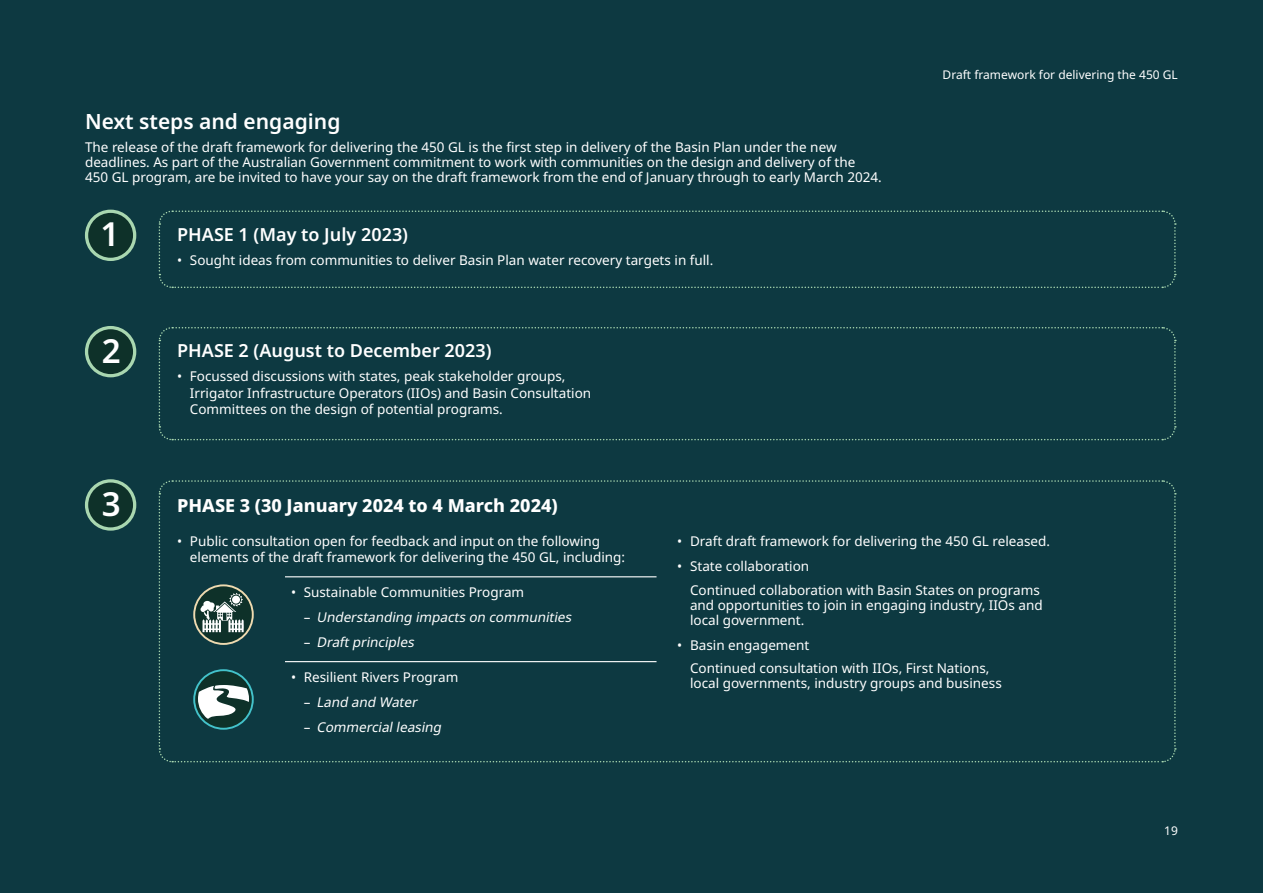
<style>
.page{position:relative;width:1263px;height:893px;background:#0d3941}
.page>*{position:absolute;margin:0;border:0;box-sizing:border-box;transform-origin:0 0}
.t1{font:600 33.15px "Noto Sans";color:#fff}
.t2{font:600 21px "Noto Sans";color:#fff}
.t3{font:600 18px "Noto Sans";color:#fff}
.t4{font:800 18px "Noto Sans";color:#fff}
.t5{font:13.5px/15px "Noto Sans";color:#fff}
.t6{font:italic 13.5px "Noto Sans";color:#fff}
.Copyright_page{font:12px "Noto Sans";color:#fff}
.s1{font-style:normal}
</style>
<div class="page">
<svg style="left:158px;top:210px;width:1018px;height:79px"></svg>
<svg style="left:158px;top:327px;width:1018px;height:114px"></svg>
<svg style="left:158px;top:480px;width:1018px;height:283px"></svg>
<div style="left:87px;top:211px;width:48px;height:48px;background:#0e3129;border-radius:50%"></div>
<div style="left:85px;top:210px;width:51px;height:51px;border:3px solid #a9d7b0;border-radius:50%"></div>
<div style="left:87px;top:328px;width:48px;height:48px;background:#0e3129;border-radius:50%"></div>
<div style="left:85px;top:326px;width:51px;height:51px;border:3px solid #a9d7b0;border-radius:50%"></div>
<div style="left:87px;top:481px;width:48px;height:48px;background:#0e3129;border-radius:50%"></div>
<div style="left:85px;top:479px;width:51px;height:52px;border:3px solid #a9d7b0;border-radius:50%"></div>
<h3 class="t2" style="left:85px;top:106px;width:257px">Next steps and engaging</h3>
<p class="t5" style="left:85px;top:140px;width:798px">The release of the draft framework for delivering the 450 GL is the first step in delivery of the Basin Plan under the new deadlines. As part of the Australian Government commitment to work with communities on the design and delivery of the<br>450 GL program, are be invited to have your say on the draft framework from the end of January through to early March 2024.</p>
<h1 class="t1" style="left:101px;top:211px;width:20px">1</h1>
<h1 class="t1" style="left:102px;top:327px;width:20px">2</h1>
<h4 class="t3" style="left:177px;top:222px;width:232px">PHASE 1 (May to July 2023)</h4>
<p class="t5" style="left:177px;top:253px;width:538px">• Sought ideas from communities to deliver Basin Plan water recovery targets in full.</p>
<h4 class="t3" style="left:177px;top:338px;width:316px">PHASE 2 (August to December 2023)</h4>
<p class="t5" style="left:190px;top:368px;width:403px;line-height:16.5px;text-indent:-13px">• Focussed discussions with states, peak stakeholder groups,<br>Irrigator Infrastructure Operators (IIOs) and Basin Consultation<br>Committees on the design of potential programs.</p>
<p class="Copyright_page" style="left:943px;top:66px;width:237px">Draft framework for delivering the 450 GL</p>
<h1 class="t1" style="left:102px;top:480px;width:20px">3</h1>
<h4 class="t4" style="left:177px;top:492px;width:382px">PHASE 3 (30 January 2024 to 4 March 2024)</h4>
<p class="t5" style="left:190px;top:533px;width:437px;line-height:16.5px;text-indent:-13px">• Public consultation open for feedback and input on the following elements of the draft framework for delivering the 450 GL, including:</p>
<p class="t5" style="left:291px;top:585px;width:235px">• Sustainable Communities Program</p>
<p class="t6" style="left:304px;top:608px;width:272px"><span class="s1">–</span> Understanding impacts on communities</p>
<p class="t6" style="left:304px;top:633px;width:115px"><span class="s1">–</span> Draft principles</p>
<p class="t5" style="left:291px;top:670px;width:169px">• Resilient Rivers Program</p>
<p class="t6" style="left:304px;top:693px;width:118px"><span class="s1">–</span> Land and Water</p>
<p class="t6" style="left:304px;top:718px;width:142px"><span class="s1">–</span> Commercialleasing</p>
<p class="t5" style="left:677px;top:534px;width:374px">• Draft draft framework for delivering the 450 GL released.</p>
<p class="t5" style="left:677px;top:559px;width:134px">• State collaboration</p>
<p class="t5" style="left:690px;top:582px;width:354px">Continued collaboration with Basin States on programs and opportunities to join in engaging industry, IIOs and local government.</p>
<p class="t5" style="left:677px;top:637px;width:134px">• Basin engagement</p>
<p class="t5" style="left:690px;top:661px;width:313px">Continued consultation with IIOs, First Nations, local governments, industry groups and business</p>
<p class="Copyright_page" style="left:1164px;top:823px;width:15px">19</p>
</div>
